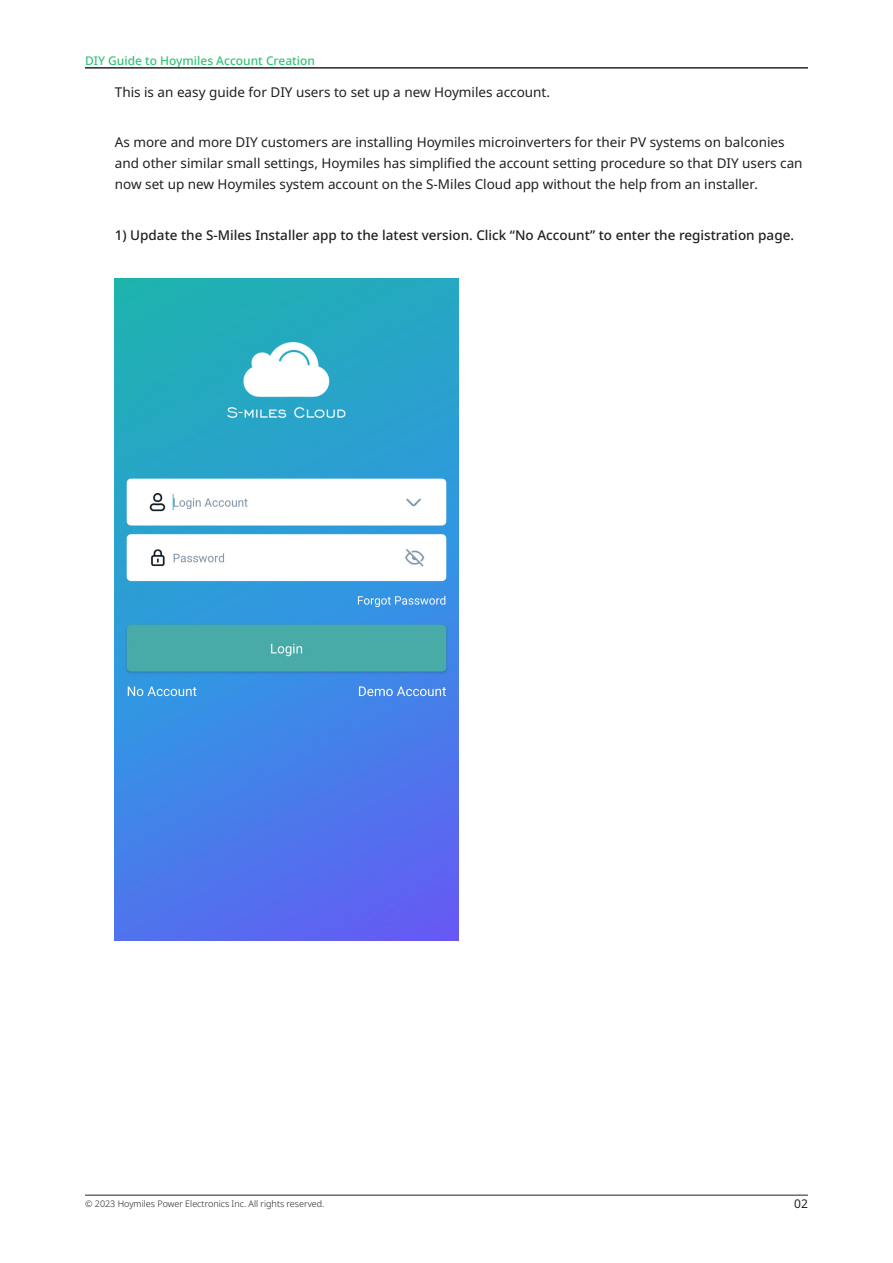
<style>
.page{position:relative;width:893px;height:1263px;background:#fff}
.page>*{position:absolute;margin:0;border:0;box-sizing:border-box;transform-origin:0 0}
.Body{font:13.5px/21px "Noto Sans";color:#231f20}
.Body-2{font:500 13.5px "Noto Sans";color:#231f20}
.t1{font:500 12px "Noto Sans";color:#31c477}
.t2{font:12px "Noto Sans";color:#231f20}
.t3{font:300 9px "Noto Sans";color:#231f20}
</style>
<div class="page">
<hr style="left:85px;top:1195px;width:723px;height:1px;background:#231f20">
<img style="left:115px;top:279px;width:344px;height:661px">
<hr style="left:85px;top:68px;width:723px;height:1px;background:#231f20">
<p class="t1" style="left:85px;top:52px;width:231px">DIY Guide to Hoymiles Account Creation</p>
<p class="Body" style="left:115px;top:82px;width:437px">This is an easy guide for DIY users to set up a new Hoymiles account.</p>
<p class="Body" style="left:115px;top:132px;width:689px">As more and more DIY customers are installing Hoymiles microinverters for their PV systems on balconies and other similar small settings, Hoymiles has simplified the account setting procedure so that DIY users can now set up new Hoymiles system account on the S-Miles Cloud app without the help from an installer.</p>
<p class="Body-2" style="left:115px;top:225px;width:681px">1) Update the S-Miles Installer app to the latest version. Click “No Account” to enter the registration page.</p>
<p class="t3" style="left:85px;top:1197px;width:241px">© 2023 Hoymiles Power Electronics Inc. All rights reserved.</p>
<p class="t2" style="left:794px;top:1195px;width:15px">02</p>
</div>
